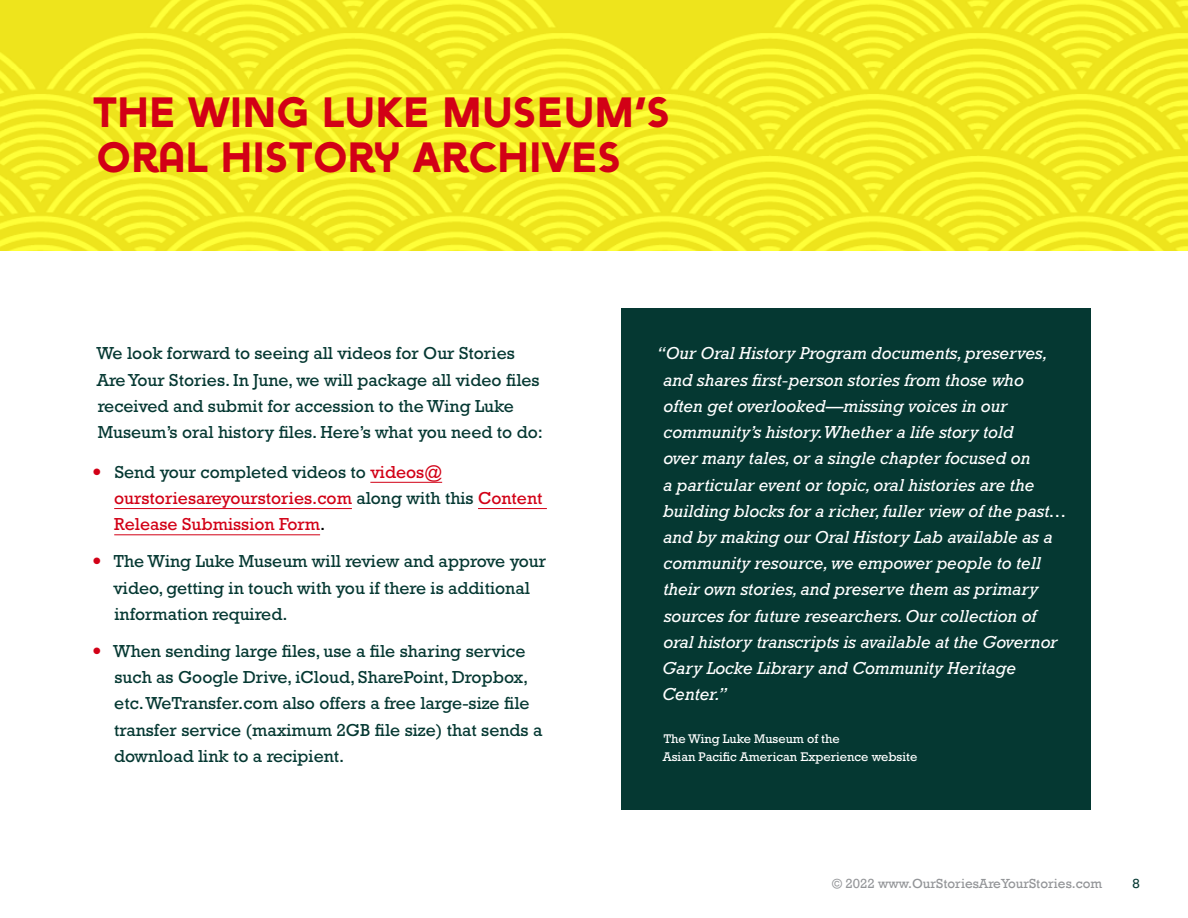
<style>
.page{position:relative;width:1188px;height:918px;background:#fff}
.page>*{position:absolute;margin:0;border:0;box-sizing:border-box;transform-origin:0 0}
.t1{font:42px/45px "Arya Single";color:#d20016}
.t2{font:italic 17.7px/26.2px "Rockwell Std";color:#fff}
.t3{font:17.7px/26.2px "Rockwell Std";color:#053832}
.t4{font:17.7px/26.2px "Rockwell Std";color:#d20016}
.t5{font:13.5px "Rockwell";color:#939598}
.t6{font:13.5px "Rockwell";color:#053832}
.t7{font:12.75px/18px "Rockwell Std";color:#fff}
.s1{font-size:27px}
.s2{color:#053832}
.s3{color:#000}
.s4{font-size:27px;color:#d20016}
</style>
<div class="page">
<div style="left:621px;top:309px;width:470px;height:501px;background:#053832"></div>
<img style="left:0;top:0;width:1188px;height:251px">
<hr style="left:370px;top:482px;width:72px;height:1px;background:#d20016">
<hr style="left:114px;top:508px;width:238px;height:1px;background:#d20016">
<hr style="left:478px;top:508px;width:69px;height:1px;background:#d20016">
<hr style="left:114px;top:534px;width:206px;height:1px;background:#d20016">
<h1 class="t1" style="left:93px;top:90px;width:579px">THE WING LUKE MUSEUM’S<br>ORAL HISTORY ARCHIVES</h1>
<p class="t3" style="left:97px;top:340px;width:448px">We look forward to seeing all videos for Our Stories Are Your Stories. In June, we will package all video files received and submit for accession to the Wing Luke Museum’s oral history files. Here’s what you need to do:</p>
<p class="t4" style="left:114px;top:459px;width:430px;text-indent:-22px"><span class="s1">•</span> <span class="s2">Send your completed videos to</span> videos@ ourstoriesareyourstories.com <span class="s2">along with this</span> Content<br>Release Submission Form<span class="s3">.</span></p>
<p class="t3" style="left:113px;top:548px;width:434px;text-indent:-21px"><span class="s4">•</span> The Wing Luke Museum will review and approve your video, getting in touch with you if there is additional information required.</p>
<p class="t3" style="left:114px;top:638px;width:430px;text-indent:-22px"><span class="s4">•</span> When sending large files, use a file sharing service such as Google Drive, iCloud, SharePoint, Dropbox, etc. WeTransfer.com also offers a free large-size file transfer service (maximum 2GB file size) that sends a download link to a recipient.</p>
<p class="t2" style="left:662px;top:340px;width:406px;text-indent:-5px">“Our Oral History Program documents, preserves, and shares first-person stories from those who often get overlooked—missing voices in our community’s history.Whether a life story told<br>over many tales, or a single chapter focused on<br>a particular event or topic, oral histories are the building blocks for a richer, fuller view of the past… and by making our Oral History Lab available as a community resource, we empower people to tell their own stories, and preserve them as primary sources for future researchers. Our collection of oral history transcripts is available at the Governor Gary Locke Library and Community Heritage Center.”</p>
<p class="t7" style="left:663px;top:730px;width:256px">The Wing Luke Museum of the<br>Asian Pacific American Experience website</p>
<p class="t5" style="left:832px;top:876px;width:272px">© 2022 www.OurStoriesAreYourStories.com</p>
<p class="t6" style="left:1133px;top:876px;width:9px">8</p>
</div>
